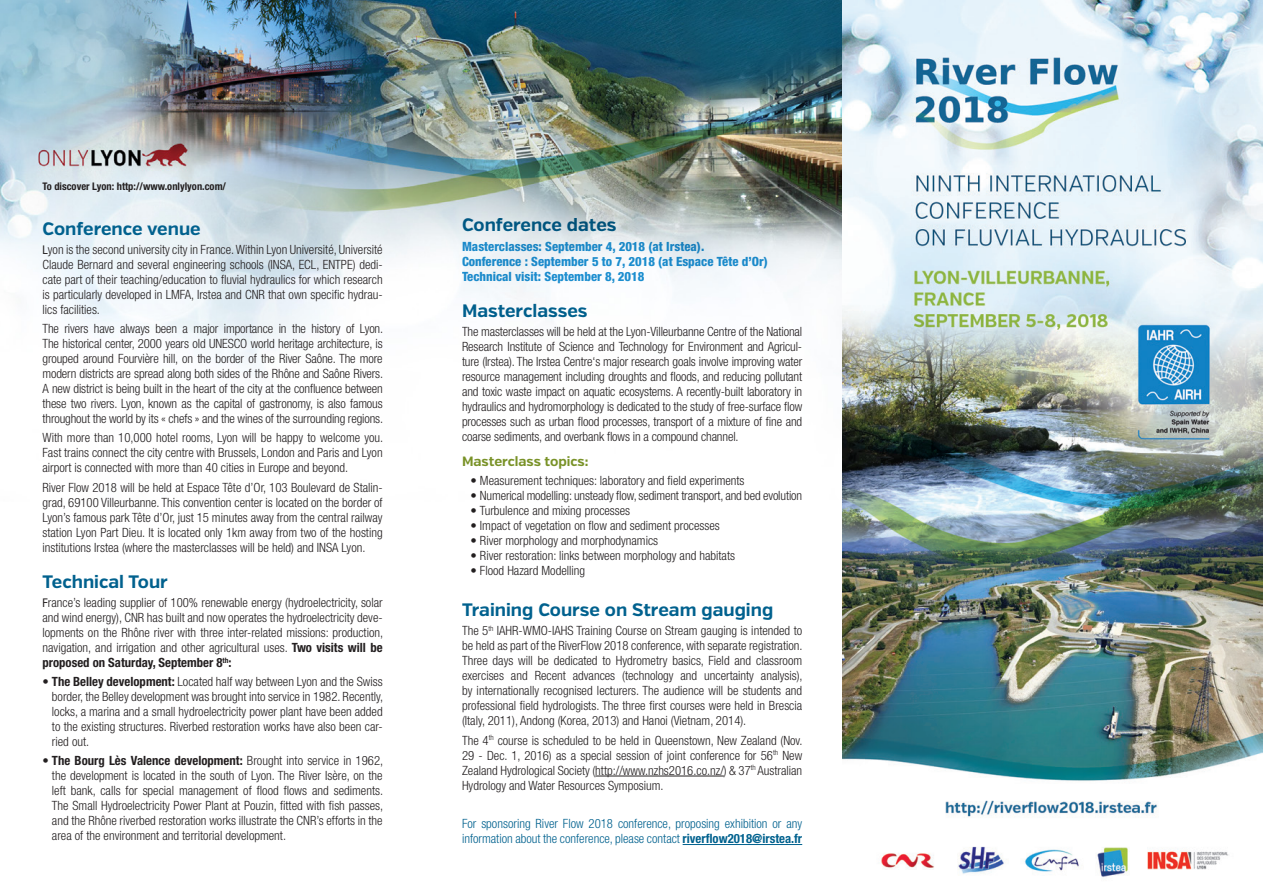
<style>
.page{position:relative;width:1263px;height:893px;background:#fff}
.page>*{position:absolute;margin:0;border:0;box-sizing:border-box;transform-origin:0 0}
.t1{font:700 18px "Verb";color:#01618e}
.t2{font:700 13.5px "Verb";color:#799227}
.t3{font:300 condensed 12.75px/15px "Helvetica Neue LT Std";color:#231f20;text-align:justify}
.t4{font:300 condensed 12.75px/15px "Helvetica Neue LT Std";color:#01618e}
.t5{font:800 condensed 12.75px/15px "Helvetica Neue LT Std";color:#1d90d0}
.t6{font:700 condensed 10.5px "Helvetica Neue LT Std";color:#231f20}
.s1{font-weight:400;font-size:12px}
.s2{font-weight:700}
</style>
<div class="page">
<img style="left:0;top:0;width:842px;height:370px">
<hr style="left:595px;top:776px;width:129px;height:1px;background:#231f20">
<hr style="left:683px;top:844px;width:119px;height:1px;background:#01618e">
<img style="left:842px;top:0;width:421px;height:877px">
<p class="t6" style="left:43px;top:180px;width:185px">To discover Lyon: http://www.onlylyon.com/</p>
<p class="t1" style="left:43px;top:217px;width:160px">Conference venue</p>
<p class="t3" style="left:43px;top:242px;width:342px"><span class="s1">L</span>yon is the second university city in France. Within Lyon Université, Université Claude Bernard and several engineering schools (INSA, ECL, ENTPE) dedi&shy;cate part of their teaching/education to fluvial hydraulics for which research is particularly developed in LMFA, Irstea and CNR that own specific hydrau&shy;lics facilities.</p>
<p class="t3" style="left:43px;top:321px;width:342px">The rivers have always been a major importance in the history of Lyon.<br>The historical center, 2000 years old UNESCO world heritage architecture, is grouped around Fourvière hill, on the border of the River Saône. The more modern districts are spread along both sides of the Rhône and Saône Rivers.<br>A new district is being built in the heart of the city at the confluence between these two rivers. Lyon, known as the capital of gastronomy, is also famous throughout the world by its « chefs » and the wines of the surrounding regions.</p>
<p class="t3" style="left:43px;top:430px;width:342px">With more than 10,000 hotel rooms, Lyon will be happy to welcome you.<br>Fast trains connect the city centre with Brussels, London and Paris and Lyon airport is connected with more than 40 cities in Europe and beyond.</p>
<p class="t3" style="left:43px;top:480px;width:342px">River Flow 2018 will be held at Espace Tête d’Or, 103 Boulevard de Stalin&shy;grad, 69100 Villeurbanne. This convention center is located on the border of Lyon’s famous park Tête d’Or, just 15 minutes away from the central railway station Lyon Part Dieu. It is located only 1km away from two of the hosting institutions Irstea (where the masterclasses will be held) and INSA Lyon.</p>
<p class="t1" style="left:43px;top:570px;width:127px">Technical Tour</p>
<p class="t3" style="left:43px;top:595px;width:342px"><span class="s1">F</span>rance’s leading supplier of 100% renewable energy (hydroelectricity, solar and wind energy), CNR has built and now operates the hydroelectricity deve&shy;lopments on the Rhône river with three inter-related missions: production, navigation, and irrigation and other agricultural uses. <span class="s2">Two visits will be proposed on Saturday, September 8</span><sup>th</sup><span class="s2">:</span></p>
<p class="t3" style="left:52px;top:674px;width:333px;text-indent:-9px"><span class="s2">• The Belley development:</span> Located half way between Lyon and the Swiss border, the Belley development was brought into service in 1982. Recently, locks, a marina and a small hydroelectricity power plant have been added to the existing structures. Riverbed restoration works have also been car&shy;ried out.</p>
<p class="t3" style="left:52px;top:753px;width:333px;text-indent:-9px"><span class="s2">• The Bourg Lès Valence development:</span> Brought into service in 1962, the development is located in the south of Lyon. The River Isère, on the left bank, calls for special management of flood flows and sediments.<br>The Small Hydroelectricity Power Plant at Pouzin, fitted with fish passes, and the Rhône riverbed restoration works illustrate the CNR’s efforts in the area of the environment and territorial development.</p>
<h1 class="t1" style="left:462px;top:214px;width:156px">Conference dates</h1>
<p class="t5" style="left:462px;top:238px;width:307px">Masterclasses: September 4, 2018 (at Irstea).<br>Conference : September 5 to 7, 2018 (at Espace Tête d’Or)<br>Technical visit: September 8, 2018</p>
<h1 class="t1" style="left:462px;top:300px;width:127px">Masterclasses</h1>
<p class="t3" style="left:462px;top:324px;width:342px">The masterclasses will be held at the Lyon-Villeurbanne Centre of the National Research Institute of Science and Technology for Environment and Agricul&shy;ture (Irstea). The Irstea Centre‘s major research goals involve improving water resource management including droughts and floods, and reducing pollutant and toxic waste impact on aquatic ecosystems. A recently-built laboratory in hydraulics and hydromorphology is dedicated to the study of free-surface flow processes such as urban flood processes, transport of a mixture of fine and coarse sediments, and overbank flows in a compound channel.</p>
<p class="t2" style="left:462px;top:453px;width:128px">Masterclass topics:</p>
<p class="t3" style="left:470px;top:473px;width:275px"><span class="s2">•</span> Measurement techniques: laboratory and field experiments</p>
<p class="t3" style="left:470px;top:488px;width:333px"><span class="s2">•</span> Numerical modelling: unsteady flow, sediment transport, and bed evolution</p>
<p class="t3" style="left:470px;top:503px;width:161px"><span class="s2">•</span> Turbulence and mixing processes</p>
<p class="t3" style="left:470px;top:518px;width:251px"><span class="s2">•</span> Impact of vegetation on flow and sediment processes</p>
<p class="t3" style="left:470px;top:533px;width:189px"><span class="s2">•</span> River morphology and morphodynamics</p>
<p class="t3" style="left:470px;top:548px;width:266px"><span class="s2">•</span> River restoration: links between morphology and habitats</p>
<p class="t3" style="left:470px;top:563px;width:116px"><span class="s2">•</span> Flood Hazard Modelling</p>
<h1 class="t1" style="left:462px;top:599px;width:313px">Training Course on Stream gauging</h1>
<p class="t3" style="left:462px;top:623px;width:342px">The 5<sup>th</sup> IAHR-WMO-IAHS Training Course on Stream gauging is intended to be held as part of the RiverFlow 2018 conference, with separate registration.<br>Three days will be dedicated to Hydrometry basics, Field and classroom exercises and Recent advances (technology and uncertainty analysis), by internationally recognised lecturers. The audience will be students and professional field hydrologists. The three first courses were held in Brescia (Italy, 2011), Andong (Korea, 2013) and Hanoi (Vietnam, 2014).</p>
<p class="t3" style="left:462px;top:733px;width:342px">The 4<sup>th</sup> course is scheduled to be held in Queenstown, New Zealand (Nov.<br>29 - Dec. 1, 2016) as a special session of joint conference for 56<sup>th</sup> New Zealand Hydrological Society (http://www.nzhs2016.co.nz/) &amp; 37<sup>th</sup> Australian Hydrology and Water Resources Symposium.</p>
<p class="t4" style="left:462px;top:816px;width:342px">For sponsoring River Flow 2018 conference, proposing exhibition or any information about the conference, please contact <span class="s2">riverflow2018@irstea.fr</span></p>
</div>
